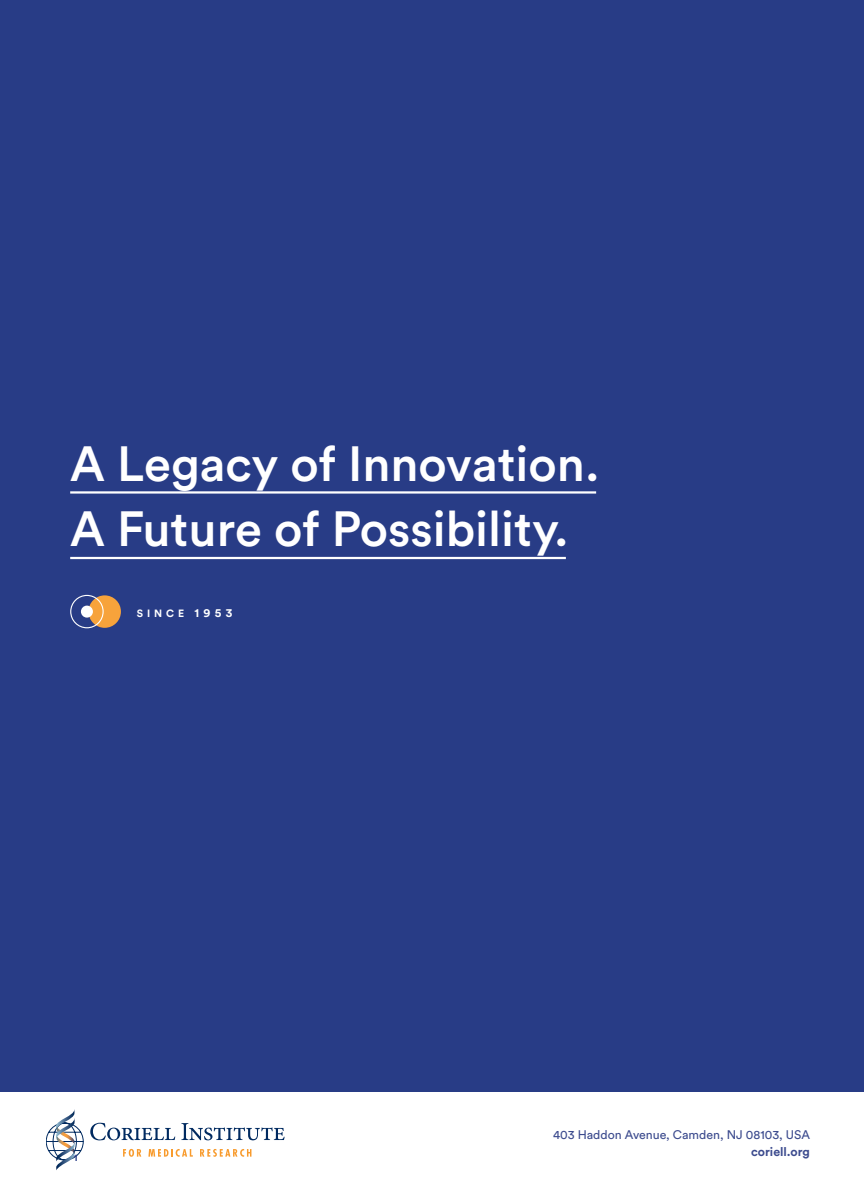
<style>
.page{position:relative;width:864px;height:1188px;background:#fff}
.page>*{position:absolute;margin:0;border:0;box-sizing:border-box;transform-origin:0 0}
.body_copy{font:500 48.9px/65.6px "Circular Std";color:#fff}
.body_copy-2{font:12.3px "Circular Std";color:#3c4b8e}
.body_copy-3{font:700 12.3px "Circular Std";color:#3c4b8e}
.t1{font:700 10.5px "Circular Std";letter-spacing:.37em;color:#fff}
.t2{font:700 9.75px "Circular Std";color:#283c86}
.s1{font-size:12px}
</style>
<div class="page">
<div style="left:0;top:0;width:864px;height:1092px;background:#283c86"></div>
<svg style="left:46px;top:1109px;width:38px;height:61px"></svg>
<svg style="left:90px;top:1123px;width:85px;height:17px"></svg>
<svg style="left:181px;top:1123px;width:104px;height:17px"></svg>
<svg style="left:123px;top:1149px;width:18px;height:8px"></svg>
<svg style="left:148px;top:1149px;width:45px;height:8px"></svg>
<svg style="left:200px;top:1149px;width:51px;height:8px"></svg>
<hr style="left:70px;top:491px;width:526px;height:3px;background:#fff">
<hr style="left:70px;top:557px;width:496px;height:2px;background:#fff">
<div style="left:88px;top:595px;width:33px;height:33px;background:#f7a33b;border-radius:50%"></div>
<div style="left:70px;top:595px;width:34px;height:33px;border:1px solid #fff;border-radius:50%"></div>
<div style="left:81px;top:606px;width:12px;height:12px;background:#fff;border-radius:50%"></div>
<p class="body_copy" style="left:70px;top:430px;width:531px">A Legacy of Innovation.<br>A Future of Possibility.</p>
<p class="t1" style="left:137px;top:607px;width:97px">SINCE <span class="s1">1953</span></p>
<p class="t2" style="left:74px;top:1152px;width:5px">1</p>
<p class="body_copy-2" style="left:553px;top:1127px;width:258px">403 Haddon Avenue, Camden, NJ 08103, USA</p>
<p class="body_copy-3" style="left:751px;top:1143px;width:60px">coriell.org</p>
</div>
